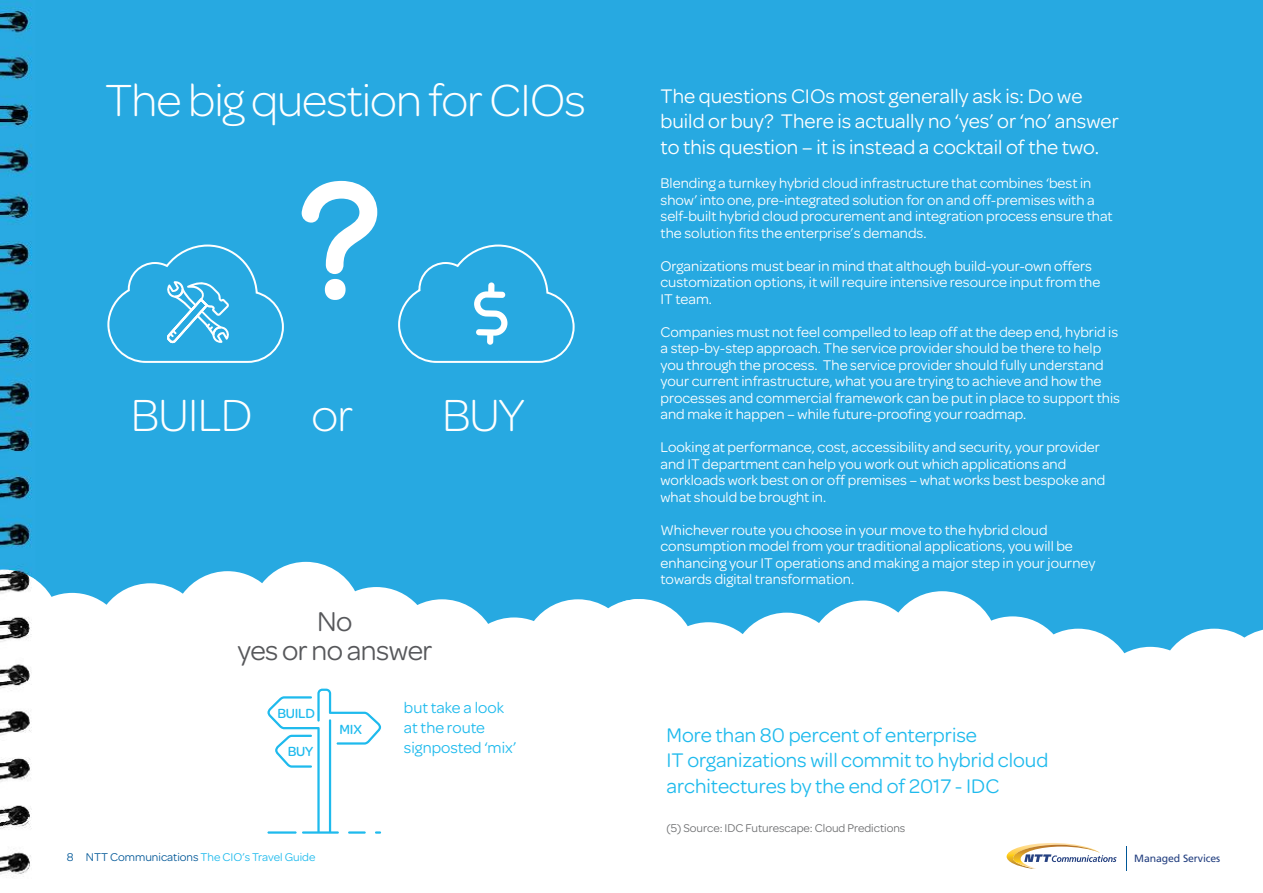
<style>
.page{position:relative;width:1263px;height:893px;background:#fff}
.page>*{position:absolute;margin:0;border:0;box-sizing:border-box;transform-origin:0 0}
.t1{font:300 48px "Omnes";letter-spacing:-.02em;color:#fff}
.t2{font:28.95px/29px "Omnes";letter-spacing:-.02em;color:#57585b;text-align:center}
.t3{font:21px/25.2px "Omnes";color:#fff}
.t4{font:21px/25.2px "Omnes";color:#1ebaed}
.t5{font:16.5px/20px "Omnes";color:#1ebaed}
.t6{font:15px/16.5px "Omnes";color:#fff}
.t7{font:500 14.1px "Omnes";letter-spacing:-.02em;color:#1ebaed}
.t8{font:12px "Omnes";color:#6d6e70}
.t9{font:12px "Omnes";color:#1ebaed}
.t10{font:10.5px "Frutiger";letter-spacing:-.01em;color:#254181}
.s1{color:#005797}
</style>
<div class="page">
<div style="left:0;top:0;width:1263px;height:660px;background:#27a9e1"></div>
<svg style="left:36px;top:562px;width:586px;height:98px;fill:#fff"></svg>
<svg style="left:622px;top:591px;width:641px;height:69px;fill:#fff"></svg>
<svg style="left:302px;top:181px;width:75px;height:93px"></svg>
<div style="left:325px;top:279px;width:21px;height:21px;background:#fff;border-radius:10px"></div>
<svg style="left:107px;top:245px;width:177px;height:118px"></svg>
<svg style="left:398px;top:245px;width:177px;height:118px"></svg>
<svg style="left:267px;top:688px;width:115px;height:146px"></svg>
<svg style="left:1006px;top:843px;width:110px;height:26px"></svg>
<svg style="left:1126px;top:846px;width:1px;height:24px"></svg>
<img style="left:0;top:710px;width:32px;height:165px">
<img style="left:0;top:3px;width:32px;height:567px">
<img style="left:0;top:570px;width:36px;height:119px">
<h1 class="t1" style="left:105px;top:74px;width:482px">The big question for CIOs</h1>
<h1 class="t1" style="left:131px;top:389px;width:224px">BUILD or</h1>
<h1 class="t1" style="left:442px;top:389px;width:84px">BUY</h1>
<h2 class="t2" style="left:238px;top:607px;width:196px">No<br>yes or no answer</h2>
<p class="t7" style="left:277px;top:706px;width:39px">BUILD</p>
<p class="t7" style="left:288px;top:743px;width:27px">BUY</p>
<p class="t7" style="left:340px;top:721px;width:24px">MIX</p>
<p class="t9" style="left:67px;top:850px;width:250px"><span class="s1">8 NTT Communications</span> The CIO’s Travel Guide</p>
<p class="t5" style="left:404px;top:698px;width:114px">but take a look at the route signposted ‘mix’</p>
<h3 class="t3" style="left:660px;top:84px;width:460px">The questions CIOs most generally ask is: Do we build or buy? There is actually no ‘yes’ or ‘no’ answer to this question – it is instead a cocktail of the two.</h3>
<p class="t6" style="left:660px;top:175px;width:454px">Blending a turnkey hybrid cloud infrastructure that combines ‘best in show’ into one, pre-integrated solution for on and off-premises with a self-built hybrid cloud procurement and integration process ensure that the solution fits the enterprise’s demands.</p>
<p class="t6" style="left:660px;top:257px;width:441px">Organizations must bear in mind that although build-your-own offers customization options, it will require intensive resource input from the<br>IT team.</p>
<p class="t6" style="left:660px;top:323px;width:461px">Companies must not feel compelled to leap off at the deep end, hybrid is a step-by-step approach. The service provider should be there to help you through the process. The service provider should fully understand your current infrastructure, what you are trying to achieve and how the processes and commercial framework can be put in place to support this and make it happen – while future-proofing your roadmap.</p>
<p class="t6" style="left:660px;top:439px;width:446px">Looking at performance, cost, accessibility and security, your provider and IT department can help you work out which applications and workloads work best on or off premises – what works best bespoke and what should be brought in.</p>
<p class="t6" style="left:660px;top:521px;width:436px">Whichever route you choose in your move to the hybrid cloud consumption model from your traditional applications, you will be enhancing your IT operations and making a major step in your journey towards digital transformation.</p>
<h3 class="t4" style="left:666px;top:723px;width:383px">More than 80 percent of enterprise<br>IT organizations will commit to hybrid cloud architectures by the end of 2017 - IDC</h3>
<p class="t8" style="left:666px;top:822px;width:240px">(5) Source: IDC Futurescape: Cloud Predictions</p>
<p class="t10" style="left:1134px;top:852px;width:88px">Managed Services</p>
</div>
